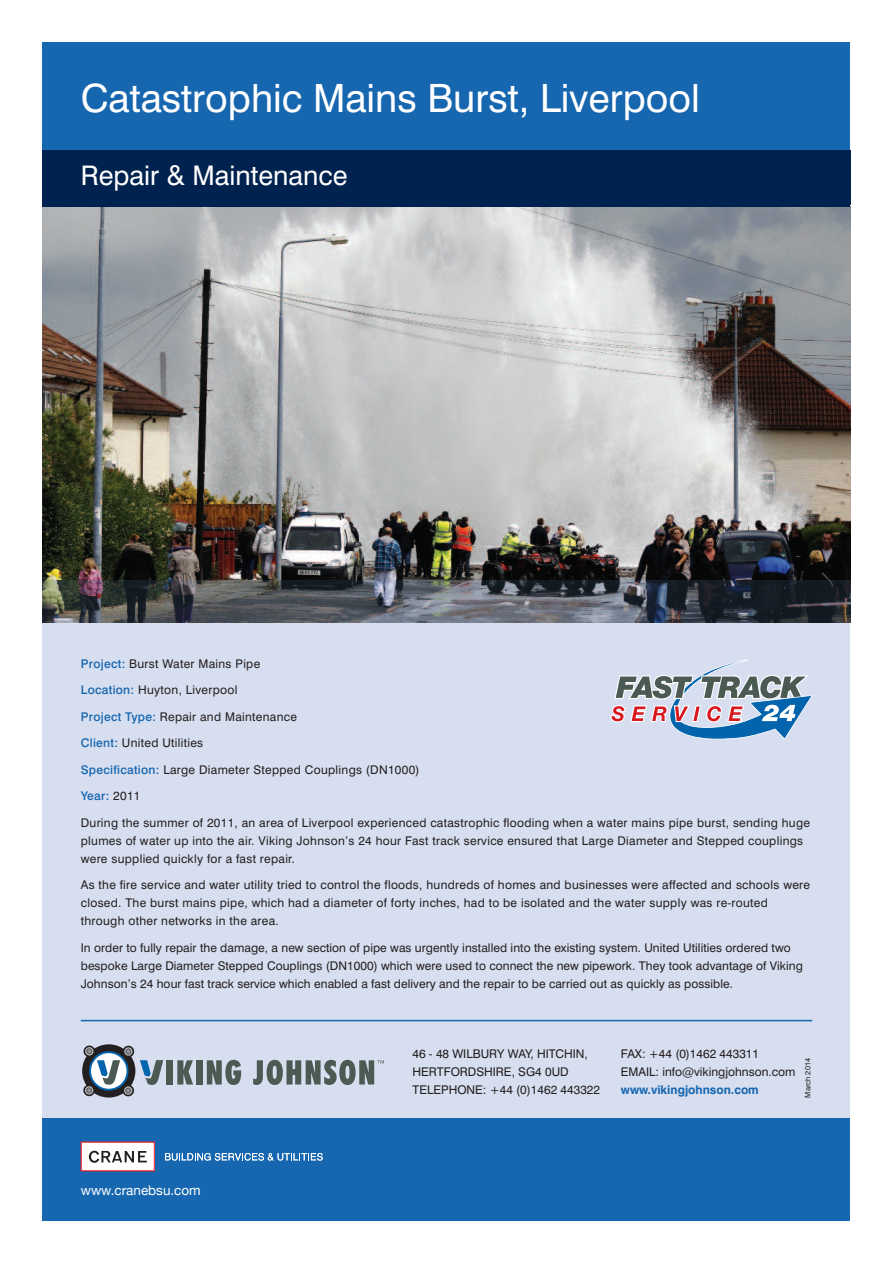
<style>
.page{position:relative;width:893px;height:1263px;background:#fff}
.page>*{position:absolute;margin:0;border:0;box-sizing:border-box;transform-origin:0 0}
.t1{font:39px "Swiss 721 BT";color:#fff}
.t2{font:27px "Swiss 721 BT";color:#fff}
.t3{font:13.5px "Helvetica Neue";color:#fff}
.t4{font:12px/18px "Swiss 721 BT";letter-spacing:.025em;color:#231f20}
.t5{font:12px/18px "Swiss 721 BT";letter-spacing:.005em;color:#231f20}
.t6{font:12px/18px "Swiss 721 BT";color:#231f20}
.t7{font:700 12px "Swiss 721 BT";color:#1666b0}
.t8{font:500 12px "Swiss 721 BT";color:#1666b0}
.t9{font:7.5px "Swiss 721 BT";color:#231f20}
.s1{font-weight:500;color:#1666b0}
.s2{font-weight:400;color:#231f20}
</style>
<div class="page">
<div style="left:43px;top:43px;width:807px;height:163px;background:#1666b0"></div>
<div style="left:43px;top:149px;width:807px;height:55px;background:#00224e"></div>
<div style="left:43px;top:1118px;width:807px;height:102px;background:#1666b0"></div>
<img style="left:43px;top:206px;width:807px;height:374px">
<div style="left:43px;top:623px;width:807px;height:495px;background:#d7deef"></div>
<img style="left:43px;top:580px;width:807px;height:43px">
<hr style="left:81px;top:1020px;width:731px;height:1px;background:#1666b0">
<svg style="left:81px;top:1142px;width:74px;height:29px;background:#e0d0d1"></svg>
<svg style="left:165px;top:1153px;width:158px;height:7px"></svg>
<hr style="left:43px;top:204px;width:807px;height:2px;background:#00214d">
<div style="left:167px;top:1060px;width:6px;height:24px;background:#4b5a52"></div>
<svg style="left:177px;top:1060px;width:16px;height:24px"></svg>
<div style="left:196px;top:1060px;width:6px;height:24px;background:#4b5a52"></div>
<svg style="left:207px;top:1060px;width:34px;height:25px"></svg>
<svg style="left:140px;top:1060px;width:23px;height:25px"></svg>
<div style="left:82px;top:1044px;width:53px;height:53px;background:#231f20;border-radius:50%"></div>
<svg style="left:122px;top:1085px;width:12px;height:11px"></svg>
<svg style="left:123px;top:1046px;width:11px;height:11px"></svg>
<svg style="left:253px;top:1060px;width:131px;height:25px"></svg>
<svg style="left:83px;top:1084px;width:12px;height:12px"></svg>
<svg style="left:84px;top:1045px;width:11px;height:12px"></svg>
<svg style="left:86px;top:1048px;width:46px;height:46px"></svg>
<svg style="left:610px;top:659px;width:202px;height:80px"></svg>
<h1 class="t1" style="left:81px;top:84px;width:621px">Catastrophic Mains Burst, Liverpool</h1>
<h2 class="t2" style="left:81px;top:166px;width:268px">Repair &amp; Maintenance</h2>
<p class="t4" style="left:81px;top:656px;width:181px"><span class="s1">Project:</span> Burst Water Mains Pipe</p>
<p class="t4" style="left:81px;top:682px;width:158px"><span class="s1">Location:</span> Huyton, Liverpool</p>
<p class="t4" style="left:81px;top:709px;width:218px"><span class="s1">Project Type:</span> Repair and Maintenance</p>
<p class="t4" style="left:81px;top:735px;width:124px"><span class="s1">Client:</span> United Utilities</p>
<p class="t4" style="left:81px;top:762px;width:340px"><span class="s1">Specification:</span> Large Diameter Stepped Couplings (DN1000)</p>
<p class="t8" style="left:81px;top:792px;width:61px">Year: <span class="s2">2011</span></p>
<p class="t4" style="left:81px;top:815px;width:731px">During the summer of 2011, an area of Liverpool experienced catastrophic flooding when a water mains pipe burst, sending huge plumes of water up into the air. Viking Johnson’s 24 hour Fast track service ensured that Large Diameter and Stepped couplings were supplied quickly for a fast repair.</p>
<p class="t4" style="left:81px;top:877px;width:731px">As the fire service and water utility tried to control the floods, hundreds of homes and businesses were affected and schools were closed. The burst mains pipe, which had a diameter of forty inches, had to be isolated and the water supply was re-routed through other networks in the area.</p>
<p class="t5" style="left:81px;top:940px;width:724px">In order to fully repair the damage, a new section of pipe was urgently installed into the existing system. United Utilities ordered two bespoke Large Diameter Stepped Couplings (DN1000) which were used to connect the new pipework. They took advantage of Viking<br>Johnson’s 24 hour fast track service which enabled a fast delivery and the repair to be carried out as quickly as possible.</p>
<p class="t3" style="left:81px;top:1182px;width:121px">www.cranebsu.com</p>
<p class="t6" style="left:412px;top:1046px;width:189px">46 - 48 WILBURY WAY, HITCHIN,<br>HERTFORDSHIRE, SG4 0UD<br>TELEPHONE: +44 (0)1462 443322</p>
<p class="t9" style="left:805px;top:1097px;width:41px;rotate:-90deg">March 2014</p>
<p class="t6" style="left:621px;top:1046px;width:176px">FAX: +44 (0)1462 443311<br>EMAIL: info@vikingjohnson.com</p>
<p class="t7" style="left:621px;top:1085px;width:139px">www.vikingjohnson.com</p>
</div>
